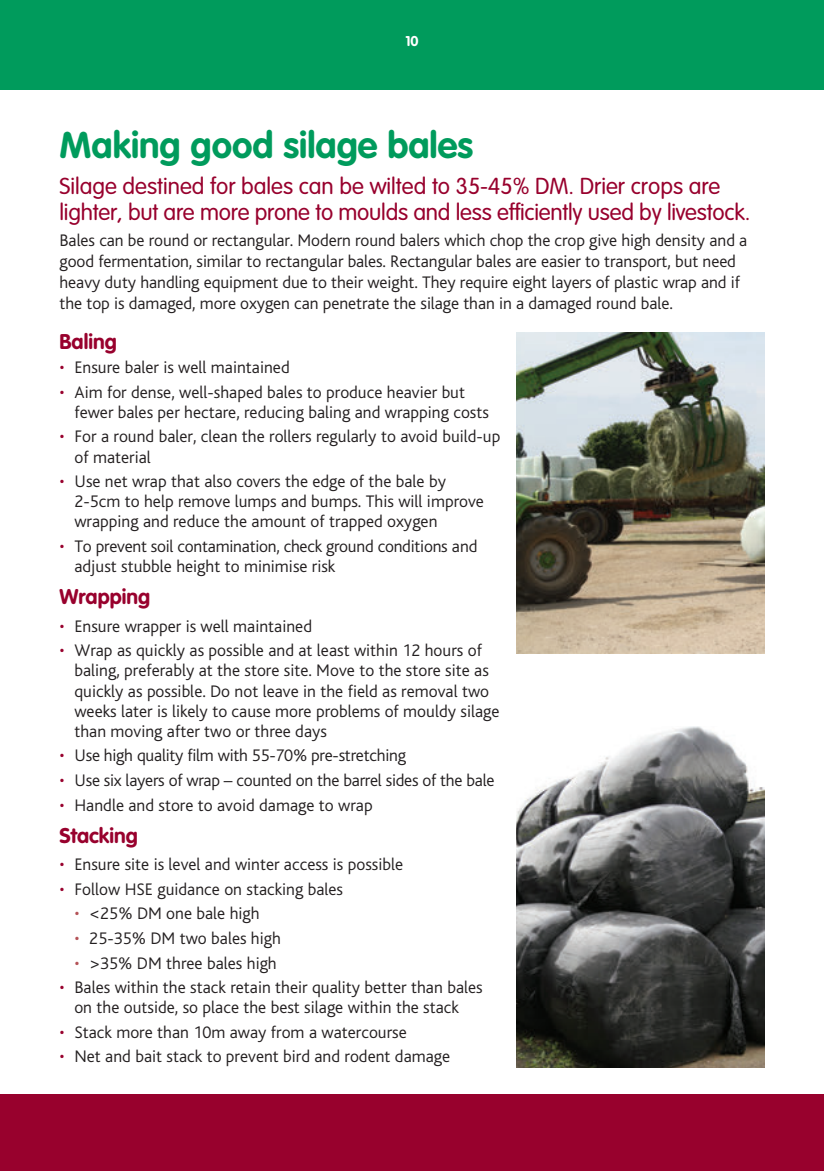
<style>
.page{position:relative;width:824px;height:1171px;background:#fff}
.page>*{position:absolute;margin:0;border:0;box-sizing:border-box;transform-origin:0 0}
.t1{font:700 36.75px "VAG Rounded";color:#009b5c}
.t2{font:300 22.75px/26.2px "VAG Rounded";letter-spacing:-.01em;color:#98012d}
.t3{font:700 21px "VAG Rounded";color:#98012d}
.t4{font:300 17.5px/20.1px "Bliss";color:#231f20}
.t5{font:700 14px "VAG Rounded";color:#fff}
.s1{color:#98012d}
.s2{color:#b45257}
</style>
<div class="page">
<div style="left:0;top:1094px;width:823px;height:77px;background:#98012d"></div>
<div style="left:0;top:0;width:823px;height:89px;background:#009b5c"></div>
<img style="left:516px;top:726px;width:248px;height:341px">
<img style="left:516px;top:332px;width:248px;height:321px">
<p class="t5" style="left:405px;top:33px;width:15px">10</p>
<h1 class="t1" style="left:60px;top:123px;width:415px">Making good silage bales</h1>
<h2 class="t2" style="left:60px;top:173px;width:692px">Silage destined for bales can be wilted to 35-45% DM. Drier crops are lighter, but are more prone to moulds and less efficiently used by livestock.</h2>
<p class="t4" style="left:60px;top:230px;width:689px;line-height:21px">Bales can be round or rectangular. Modern round balers which chop the crop give high density and a good fermentation, similar to rectangular bales. Rectangular bales are easier to transport, but need heavy duty handling equipment due to their weight. They require eight layers of plastic wrap and if the top is damaged, more oxygen can penetrate the silage than in a damaged round bale.</p>
<p class="t3" style="left:60px;top:329px;width:59px">Baling</p>
<p class="t4" style="left:60px;top:358px;width:232px"><span class="s1">•</span> Ensure baler is well maintained</p>
<p class="t4" style="left:74px;top:382px;width:416px;text-indent:-15px"><span class="s1">•</span> Aim for dense, well-shaped bales to produce heavier but fewer bales per hectare, reducing baling and wrapping costs</p>
<p class="t4" style="left:74px;top:427px;width:427px;text-indent:-15px"><span class="s1">•</span> For a round baler, clean the rollers regularly to avoid build-up of material</p>
<p class="t4" style="left:74px;top:472px;width:411px;text-indent:-15px"><span class="s1">•</span> Use net wrap that also covers the edge of the bale by<br>2-5cm to help remove lumps and bumps. This will improve wrapping and reduce the amount of trapped oxygen</p>
<p class="t4" style="left:74px;top:536px;width:404px;text-indent:-15px"><span class="s1">•</span> To prevent soil contamination, check ground conditions and adjust stubble height to minimise risk</p>
<p class="t3" style="left:60px;top:584px;width:92px">Wrapping</p>
<p class="t4" style="left:60px;top:616px;width:254px"><span class="s1">•</span> Ensure wrapper is well maintained</p>
<p class="t4" style="left:74px;top:641px;width:426px;text-indent:-15px"><span class="s1">•</span> Wrap as quickly as possible and at least within 12 hours of baling, preferably at the store site. Move to the store site as quickly as possible. Do not leave in the field as removal two weeks later is likely to cause more problems of mouldy silage than moving after two or three days</p>
<p class="t4" style="left:60px;top:746px;width:348px"><span class="s1">•</span> Use high quality film with 55-70% pre-stretching</p>
<p class="t4" style="left:60px;top:770px;width:436px"><span class="s1">•</span> Use six layers of wrap – counted on the barrel sides of the bale</p>
<p class="t4" style="left:60px;top:795px;width:314px"><span class="s1">•</span> Handle and store to avoid damage to wrap</p>
<p class="t3" style="left:60px;top:823px;width:80px">Stacking</p>
<p class="t4" style="left:60px;top:854px;width:345px"><span class="s1">•</span> Ensure site is level and winter access is possible</p>
<p class="t4" style="left:60px;top:879px;width:285px"><span class="s1">•</span> Follow HSE guidance on stacking bales</p>
<p class="t4" style="left:74px;top:904px;width:187px"><span class="s2">•</span> &lt;25% DM one bale high</p>
<p class="t4" style="left:74px;top:928px;width:208px"><span class="s2">•</span> 25-35% DM two bales high</p>
<p class="t4" style="left:74px;top:953px;width:204px"><span class="s2">•</span> &gt;35% DM three bales high</p>
<p class="t4" style="left:59px;top:977px;width:424px;text-align:center"><span class="s1">•</span> Bales within the stack retain their quality better than bales on the outside, so place the best silage within the stack</p>
<p class="t4" style="left:59px;top:1022px;width:349px"><span class="s1">•</span> Stack more than 10m away from a watercourse</p>
<p class="t4" style="left:59px;top:1047px;width:392px"><span class="s1">•</span> Net and bait stack to prevent bird and rodent damage</p>
</div>
